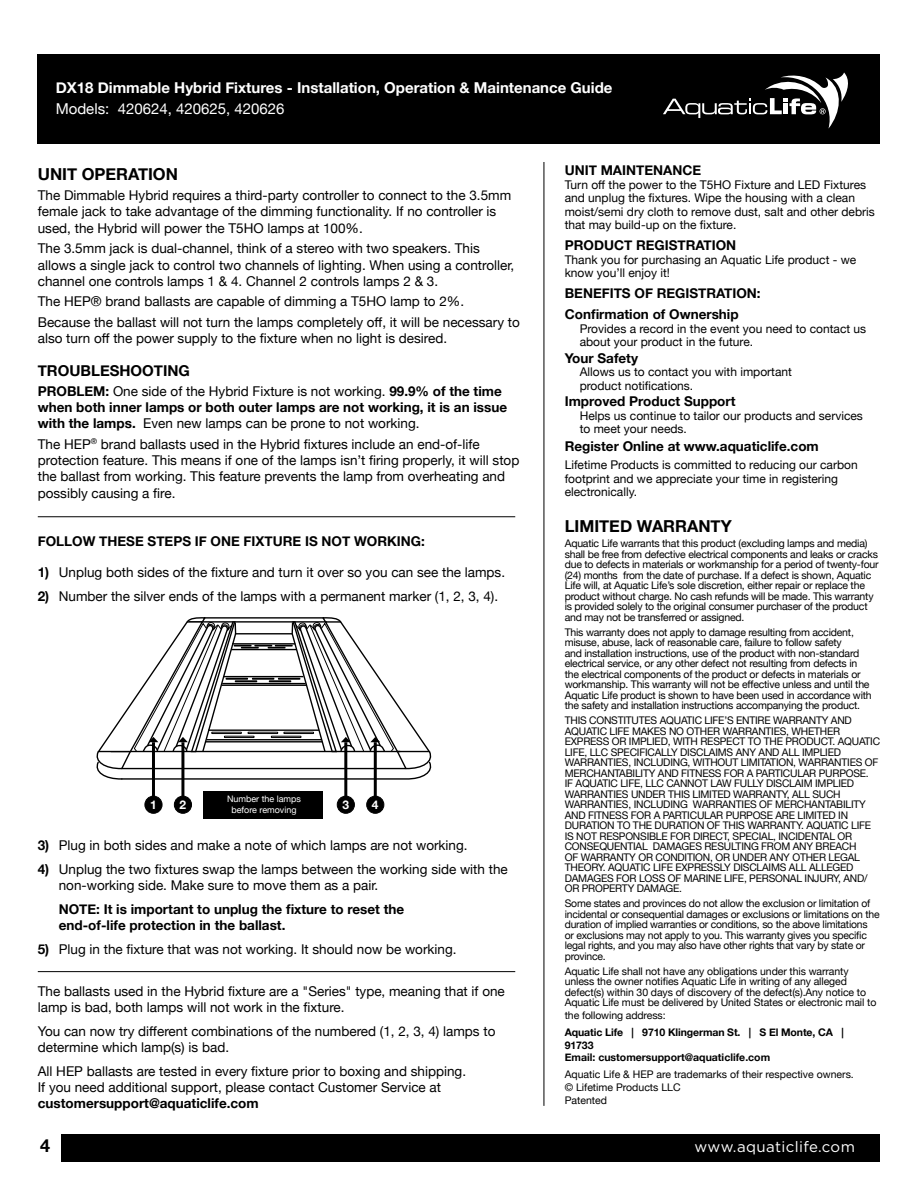
<style>
.page{position:relative;width:918px;height:1188px;background:#fff}
.page>*{position:absolute;margin:0;border:0;box-sizing:border-box;transform-origin:0 0}
.t1{font:700 18px "Helvetica Neue";color:#000}
.t2{font:700 16.5px "Helvetica Neue";color:#000}
.t3{font:700 15px "Helvetica Neue";color:#fff}
.t4{font:15px "Helvetica Neue";color:#fff}
.t5{font:15px "Gotham";letter-spacing:.025em;color:#fff}
.t6{font:700 15px "Helvetica Neue";color:#000}
.t7{font:13.5px/16.2px "Helvetica Neue";color:#000}
.t8{font:700 13.5px/16.2px "Helvetica Neue";color:#000}
.t9{font:12px/13.5px "Helvetica Neue";color:#000}
.t10{font:700 12px "Helvetica Neue";color:#fff}
.t11{font:10.5px/10.5px "Helvetica Neue";letter-spacing:-.02em;color:#000}
.t12{font:700 10.5px/12.6px "Helvetica Neue";letter-spacing:-.01em;color:#000}
.t13{font:10.5px/12.6px "Helvetica Neue";color:#000}
.t14{font:9px/10.8px "Helvetica Neue";color:#fff;text-align:center}
.s1{font-weight:400}
.s2{font-weight:700}
</style>
<div class="page">
<div style="left:38px;top:54px;width:842px;height:90px;background:#000"></div>
<div style="left:62px;top:1134px;width:818px;height:27px;background:#000"></div>
<svg style="left:663px;top:72px;width:185px;height:57px"></svg>
<hr style="left:38px;top:516px;width:477px;height:1px;background:#000">
<hr style="left:38px;top:971px;width:477px;height:1px;background:#000">
<div style="left:203px;top:791px;width:120px;height:27px;background:#000"></div>
<div style="left:145px;top:796px;width:17px;height:17px;background:#000;border-radius:50%"></div>
<div style="left:144px;top:796px;width:19px;height:18px;border:1px solid #000;border-radius:50%"></div>
<div style="left:337px;top:796px;width:17px;height:17px;background:#000;border-radius:50%"></div>
<div style="left:337px;top:796px;width:18px;height:18px;border:1px solid #000;border-radius:50%"></div>
<div style="left:174px;top:796px;width:18px;height:17px;background:#000;border-radius:50%"></div>
<div style="left:174px;top:796px;width:18px;height:18px;border:1px solid #000;border-radius:50%"></div>
<div style="left:367px;top:796px;width:17px;height:17px;background:#000;border-radius:50%"></div>
<div style="left:366px;top:796px;width:18px;height:18px;border:1px solid #000;border-radius:50%"></div>
<hr style="left:152px;top:742px;width:3px;height:55px;background:#000">
<hr style="left:344px;top:742px;width:3px;height:55px;background:#000">
<hr style="left:181px;top:742px;width:3px;height:55px;background:#000">
<hr style="left:374px;top:742px;width:3px;height:55px;background:#000">
<svg style="left:96px;top:617px;width:336px;height:163px"></svg>
<hr style="left:544px;top:162px;width:1px;height:944px;background:#000">
<h3 class="t3" style="left:56px;top:76px;width:558px">DX18 Dimmable Hybrid Fixtures - Installation, Operation &amp; Maintenance Guide</h3>
<h3 class="t4" style="left:56px;top:97px;width:230px">Models: 420624, 420625, 420626</h3>
<h2 class="t2" style="left:38px;top:161px;width:142px">UNIT OPERATION</h2>
<p class="t7" style="left:38px;top:188px;width:475px">The Dimmable Hybrid requires a third-party controller to connect to the 3.5mm female jack to take advantage of the dimming functionality. If no controller is used, the Hybrid will power the T5HO lamps at 100%.</p>
<p class="t7" style="left:38px;top:241px;width:478px">The 3.5mm jack is dual-channel, think of a stereo with two speakers. This allows a single jack to control two channels of lighting. When using a controller, channel one controls lamps 1 &amp; 4. Channel 2 controls lamps 2 &amp; 3.</p>
<p class="t7" style="left:38px;top:292px;width:484px;line-height:20.7px">The HEP® brand ballasts are capable of dimming a T5HO lamp to 2%.<br>Because the ballast will not turn the lamps completely off, it will be necessary to</p>
<p class="t7" style="left:38px;top:331px;width:411px">also turn off the power supply to the fixture when no light is desired.</p>
<h3 class="t6" style="left:38px;top:359px;width:154px">TROUBLESHOOTING</h3>
<p class="t8" style="left:38px;top:383px;width:471px">PROBLEM: <span class="s1">One side of the Hybrid Fixture is not working.</span> 99.9% of the time when both inner lamps or both outer lamps are not working, it is an issue with the lamps. <span class="s1">Even new lamps can be prone to not working.</span></p>
<p class="t7" style="left:38px;top:437px;width:483px">The HEP<sup>®</sup> brand ballasts used in the Hybrid fixtures include an end-of-life protection feature. This means if one of the lamps isn’t firing properly, it will stop the ballast from working. This feature prevents the lamp from overheating and possibly causing a fire.</p>
<p class="t8" style="left:38px;top:533px;width:389px">FOLLOW THESE STEPS IF ONE FIXTURE IS NOT WORKING:</p>
<p class="t7" style="left:38px;top:565px;width:469px"><span class="s2">1)</span> Unplug both sides of the fixture and turn it over so you can see the lamps.</p>
<p class="t7" style="left:38px;top:588px;width:462px"><span class="s2">2)</span> Number the silver ends of the lamps with a permanent marker (1, 2, 3, 4).</p>
<p class="t14" style="left:227px;top:794px;width:76px">Number the lamps before removing</p>
<p class="t10" style="left:150px;top:795px;width:8px">1</p>
<p class="t10" style="left:180px;top:795px;width:8px">2</p>
<p class="t10" style="left:343px;top:795px;width:8px">3</p>
<p class="t10" style="left:372px;top:795px;width:8px">4</p>
<p class="t7" style="left:38px;top:838px;width:431px"><span class="s2">3)</span> Plug in both sides and make a note of which lamps are not working.</p>
<p class="t7" style="left:59px;top:862px;width:451px;text-indent:-21px"><span class="s2">4)</span> Unplug the two fixtures swap the lamps between the working side with the non-working side. Make sure to move them as a pair.</p>
<p class="t8" style="left:59px;top:901px;width:347px">NOTE: It is important to unplug the fixture to reset the end-of-life protection in the ballast.</p>
<p class="t7" style="left:38px;top:942px;width:420px"><span class="s2">5)</span> Plug in the fixture that was not working. It should now be working.</p>
<p class="t7" style="left:38px;top:984px;width:469px">The ballasts used in the Hybrid fixture are a "Series" type, meaning that if one lamp is bad, both lamps will not work in the fixture.</p>
<p class="t7" style="left:38px;top:1024px;width:459px">You can now try different combinations of the numbered (1, 2, 3, 4) lamps to determine which lamp(s) is bad.</p>
<p class="t7" style="left:38px;top:1064px;width:430px">All HEP ballasts are tested in every fixture prior to boxing and shipping.<br>If you need additional support, please contact Customer Service at</p>
<p class="t8" style="left:38px;top:1096px;width:222px">customersupport@aquaticlife.com</p>
<p class="t8" style="left:565px;top:163px;width:138px">UNIT MAINTENANCE</p>
<p class="t9" style="left:565px;top:178px;width:312px">Turn off the power to the T5HO Fixture and LED Fixtures and unplug the fixtures. Wipe the housing with a clean moist/semi dry cloth to remove dust, salt and other debris that may build-up on the fixture.</p>
<p class="t8" style="left:565px;top:238px;width:173px">PRODUCT REGISTRATION</p>
<p class="t9" style="left:565px;top:253px;width:293px">Thank you for purchasing an Aquatic Life product - we know you’ll enjoy it!</p>
<p class="t8" style="left:565px;top:283px;width:197px;line-height:21px">BENEFITS OF REGISTRATION:<br>Confirmation of Ownership</p>
<p class="t9" style="left:580px;top:322px;width:288px">Provides a record in the event you need to contact us about your product in the future.</p>
<p class="t8" style="left:565px;top:350px;width:75px">Your Safety</p>
<p class="t9" style="left:580px;top:366px;width:214px">Allows us to contact you with important product notifications.</p>
<p class="t8" style="left:565px;top:394px;width:172px">Improved Product Support</p>
<p class="t9" style="left:580px;top:409px;width:285px">Helps us continue to tailor our products and services to meet your needs.</p>
<p class="t8" style="left:565px;top:439px;width:256px">Register Online at www.aquaticlife.com</p>
<p class="t9" style="left:565px;top:459px;width:294px">Lifetime Products is committed to reducing our carbon footprint and we appreciate your time in registering electronically.</p>
<h2 class="t2" style="left:565px;top:514px;width:168px">LIMITED WARRANTY</h2>
<p class="t11" style="left:565px;top:539px;width:315px">Aquatic Life warrants that this product (excluding lamps and media) shall be free from defective electrical components and leaks or cracks due to defects in materials or workmanship for a period of twenty-four (24) months from the date of purchase. If a defect is shown, Aquatic Life will, at Aquatic Life’s sole discretion, either repair or replace the product without charge. No cash refunds will be made. This warranty is provided solely to the original consumer purchaser of the product and may not be transferred or assigned.</p>
<p class="t11" style="left:565px;top:628px;width:309px">This warranty does not apply to damage resulting from accident, misuse, abuse, lack of reasonable care, failure to follow safety<br>and installation instructions, use of the product with non-standard electrical service, or any other defect not resulting from defects in the electrical components of the product or defects in materials or workmanship. This warranty will not be effective unless and until the Aquatic Life product is shown to have been used in accordance with the safety and installation instructions accompanying the product.</p>
<p class="t11" style="left:565px;top:716px;width:317px">THIS CONSTITUTES AQUATIC LIFE’S ENTIRE WARRANTY AND AQUATIC LIFE MAKES NO OTHER WARRANTIES, WHETHER EXPRESS OR IMPLIED, WITH RESPECT TO THE PRODUCT. AQUATIC LIFE, LLC SPECIFICALLY DISCLAIMS ANY AND ALL IMPLIED WARRANTIES, INCLUDING, WITHOUT LIMITATION, WARRANTIES OF MERCHANTABILITY AND FITNESS FOR A PARTICULAR PURPOSE.<br>IF AQUATIC LIFE, LLC CANNOT LAW FULLY DISCLAIM IMPLIED WARRANTIES UNDER THIS LIMITED WARRANTY, ALL SUCH WARRANTIES, INCLUDING WARRANTIES OF MERCHANTABILITY AND FITNESS FOR A PARTICULAR PURPOSE ARE LIMITED IN DURATION TO THE DURATION OF THIS WARRANTY. AQUATIC LIFE IS NOT RESPONSIBLE FOR DIRECT, SPECIAL, INCIDENTAL OR CONSEQUENTIAL DAMAGES RESULTING FROM ANY BREACH<br>OF WARRANTY OR CONDITION, OR UNDER ANY OTHER LEGAL THEORY. AQUATIC LIFE EXPRESSLY DISCLAIMS ALL ALLEGED DAMAGES FOR LOSS OF MARINE LIFE, PERSONAL INJURY, AND/ OR PROPERTY DAMAGE.</p>
<p class="t11" style="left:565px;top:899px;width:316px">Some states and provinces do not allow the exclusion or limitation of incidental or consequential damages or exclusions or limitations on the duration of implied warranties or conditions, so the above limitations<br>or exclusions may not apply to you. This warranty gives you specific legal rights, and you may also have other rights that vary by state or province.</p>
<p class="t11" style="left:565px;top:967px;width:313px">Aquatic Life shall not have any obligations under this warranty unless the owner notifies Aquatic Life in writing of any alleged defect(s) within 30 days of discovery of the defect(s).Any notice to Aquatic Life must be delivered by United States or electronic mail to</p>
<p class="t11" style="left:565px;top:1011px;width:102px">the following address:</p>
<p class="t12" style="left:565px;top:1026px;width:280px">Aquatic Life | 9710 Klingerman St. | S El Monte, CA |<br>91733<br>Email: customersupport@aquaticlife.com</p>
<p class="t13" style="left:565px;top:1069px;width:291px">Aquatic Life &amp; HEP are trademarks of their respective owners. © Lifetime Products LLC<br>Patented</p>
<h1 class="t1" style="left:40px;top:1131px;width:12px">4</h1>
<h3 class="t5" style="left:694px;top:1138px;width:162px">www.aquaticlife.com</h3>
</div>
